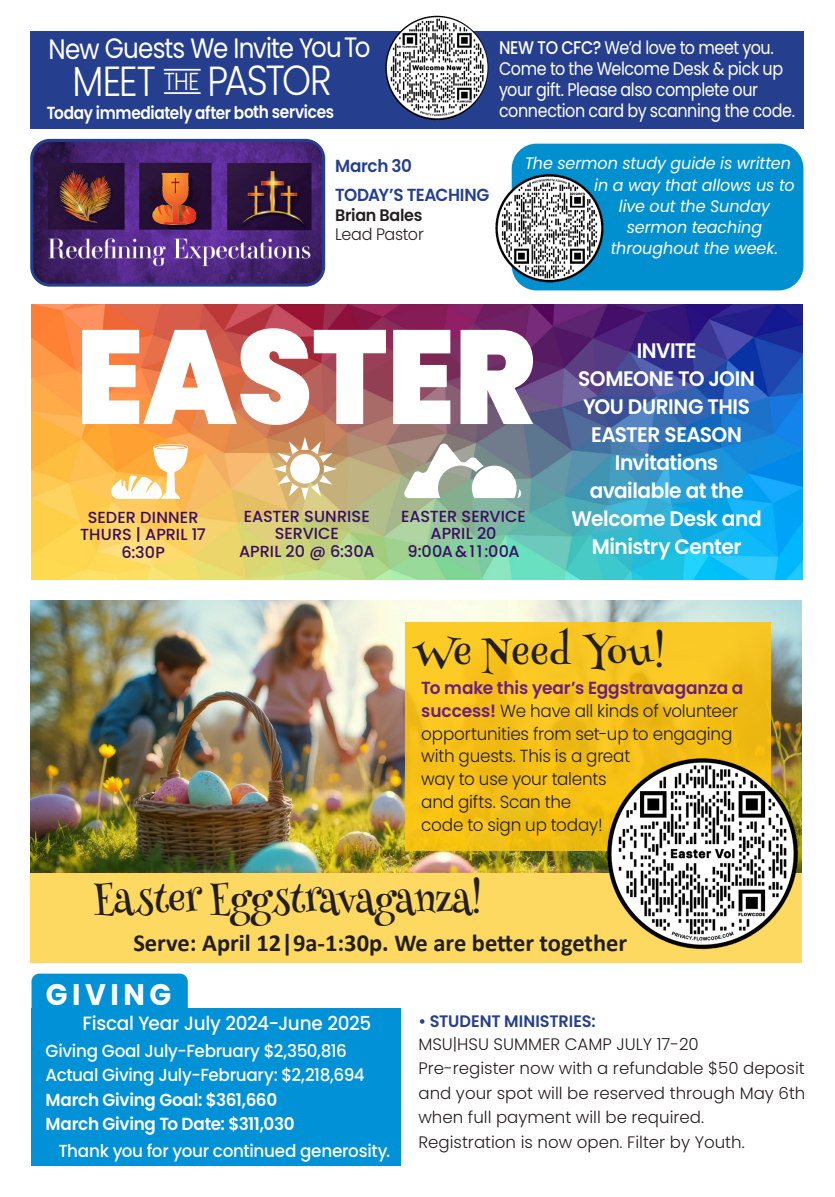
<style>
.page{position:relative;width:835px;height:1197px;background:#fff}
.page>*{position:absolute;margin:0;border:0;box-sizing:border-box;transform-origin:0 0}
.t1{font:900 133px "Poppins";color:#fff;scale:.91 1}
.t2{font:300 42px "Poppins";letter-spacing:-.06em;color:#fff;scale:.88 1}
.t3{font:38.5px "Henny Penny";letter-spacing:-.01em;color:#231f20}
.t4{font:36.75px "Henny Penny";color:#231f20}
.t5{font:700 29.75px "Poppins";letter-spacing:.16em;color:#fff;scale:.96 1}
.t6{font:28px "Poppins";letter-spacing:-.045em;color:#fff;scale:.88 1}
.t7{font:700 24.5px "Calibri";color:#231f20}
.t8{font:600 21px/28px "Poppins";letter-spacing:-.025em;color:#fff;text-align:center;scale:.96 1}
.t9{font:500 19.25px "Poppins";letter-spacing:-.015em;color:#fff;scale:.96 1}
.t10{font:18.2px/21px "Poppins";letter-spacing:-.025em;color:#fff;scale:.87 1}
.t11{font:300 17.5px/22.8px "Poppins";letter-spacing:-.01em;color:#231f20;scale:.96 1}
.t12{font:500 17.5px "Poppins";letter-spacing:-.02em;color:#fff;scale:.96 1}
.t13{font:600 17.5px "Poppins";letter-spacing:-.025em;color:#fff;scale:.96 1}
.t14{font:600 17.5px "Poppins";letter-spacing:-.025em;color:#fff;scale:.88 1}
.t15{font:600 17.5px "Poppins";letter-spacing:-.005em;color:#6a1f7d}
.t16{font:600 17.5px "Poppins";letter-spacing:-.025em;color:#253f8e;scale:.96 1}
.t17{font:300 16.62px/24.5px "Poppins";color:#231f20;text-align:justify}
.t18{font:italic 16.62px/21px "Poppins";letter-spacing:-.005em;color:#fff;text-align:center;scale:.96 1}
.t19{font:600 16.62px "Poppins";color:#253f8e}
.t20{font:600 16.62px "Poppins";letter-spacing:-.02em;color:#231f20;scale:.96 1}
.t21{font:300 16.62px "Poppins";letter-spacing:-.02em;color:#231f20;scale:.96 1}
.t22{font:500 16.1px/17.5px "Poppins";color:#3a0d61;text-align:center}
.s1{font-size:24.5px}
.s2{font-weight:500}
.s3{font-weight:600;color:#6a1f7d}
</style>
<div class="page">
<div style="left:30px;top:872px;width:771px;height:91px;background:#fed962"></div>
<div style="left:30px;top:32px;width:773px;height:97px;background:#253f8e"></div>
<div style="left:512px;top:144px;width:291px;height:146px;background:#0090d0;border-radius:25px"></div>
<hr style="left:164px;top:69px;width:37px;height:2px;background:#fff">
<hr style="left:164px;top:92px;width:37px;height:2px;background:#fff">
<div style="left:32px;top:1008px;width:369px;height:158px;background:#0091d6"></div>
<div style="left:32px;top:974px;width:156px;height:109px;background:#0091d6;border-radius:8px"></div>
<img style="left:385px;top:16px;width:103px;height:104px">
<img style="left:495px;top:173px;width:109px;height:112px">
<img style="left:34px;top:142px;width:288px;height:141px">
<div style="left:30px;top:139px;width:295px;height:148px;border:3px solid #253f8e;border-radius:18px"></div>
<img style="left:31px;top:600px;width:770px;height:272px">
<div style="left:405px;top:622px;width:365px;height:228px;background:linear-gradient(to right,#f8c31b,#f3c01b)"></div>
<img style="left:603px;top:754px;width:199px;height:199px">
<img style="left:32px;top:305px;width:771px;height:275px">
<svg style="left:273px;top:437px;width:64px;height:64px"></svg>
<svg style="left:403px;top:443px;width:120px;height:55px"></svg>
<svg style="left:111px;top:444px;width:77px;height:55px"></svg>
<hr style="left:156px;top:446px;width:30px;height:3px;background:#fff;border-radius:50%">
<p class="t6" style="left:49px;top:32px;width:367px">New Guests We Invite You To</p>
<p class="t2" style="left:73px;top:56px;width:296px">MEET <span class="s1">THE</span> PASTOR</p>
<p class="t14" style="left:47px;top:102px;width:328px">Today immediately after both services</p>
<p class="t10" style="left:499px;top:37px;width:328px"><span class="s2">NEW TO CFC?</span> We’d love to meet you.<br>Come to the Welcome Desk &amp; pick up your gift. Please also complete our</p>
<p class="t10" style="left:499px;top:100px;width:342px">connection card by scanning the code.</p>
<p class="t16" style="left:335px;top:155px;width:82px">March 30</p>
<p class="t16" style="left:335px;top:185px;width:162px">TODAY’S TEACHING</p>
<p class="t20" style="left:335px;top:205px;width:92px">Brian Bales</p>
<p class="t21" style="left:335px;top:224px;width:94px">Lead Pastor</p>
<p class="t18" style="left:525px;top:153px;width:278px">The sermon study guide is written</p>
<p class="t18" style="left:594px;top:174px;width:210px">in a way that allows us to live out the Sunday</p>
<p class="t18" style="left:611px;top:216px;width:176px">sermon teaching throughout the week.</p>
<p class="t1" style="left:76px;top:300px;width:506px">EASTER</p>
<p class="t22" style="left:88px;top:508px;width:112px">SEDER DINNER</p>
<p class="t22" style="left:80px;top:526px;width:127px">THURS | APRIL 17</p>
<p class="t22" style="left:121px;top:543px;width:45px">6:30P</p>
<p class="t22" style="left:244px;top:507px;width:127px">EASTER SUNRISE<br>SERVICE</p>
<p class="t22" style="left:239px;top:542px;width:137px">APRIL 20 @ 6:30A</p>
<p class="t22" style="left:401px;top:508px;width:126px">EASTER SERVICE</p>
<p class="t22" style="left:430px;top:525px;width:67px">APRIL 20</p>
<p class="t22" style="left:407px;top:543px;width:114px">9:00A &amp; 11:00A</p>
<p class="t8" style="left:636px;top:337px;width:64px">INVITE</p>
<p class="t8" style="left:578px;top:365px;width:186px">SOMEONE TO JOIN<br>YOU DURING THIS<br>EASTER SEASON</p>
<p class="t8" style="left:615px;top:449px;width:109px">Invitations</p>
<p class="t8" style="left:571px;top:477px;width:200px">available at the<br>Welcome Desk and</p>
<p class="t8" style="left:592px;top:533px;width:158px">Ministry Center</p>
<p class="t3" style="left:413px;top:630px;width:252px">We Need You!</p>
<p class="t15" style="left:421px;top:678px;width:324px">To make this year’s Eggstravaganza a</p>
<p class="t11" style="left:421px;top:700px;width:332px"><span class="s3">success!</span> We have all kinds of volunteer</p>
<p class="t11" style="left:421px;top:722px;width:325px">opportunities from set-up to engaging with guests. This is a great</p>
<p class="t11" style="left:421px;top:768px;width:195px">way to use your talents</p>
<p class="t11" style="left:421px;top:791px;width:158px">and gifts. Scan the</p>
<p class="t11" style="left:421px;top:813px;width:190px">code to sign up today!</p>
<p class="t4" style="left:94px;top:878px;width:389px">Easter Eggstravaganza!</p>
<p class="t7" style="left:133px;top:925px;width:495px">Serve: April 12|9a-1:30p. We are better together</p>
<p class="t5" style="left:46px;top:977px;width:132px">GIVING</p>
<p class="t9" style="left:82px;top:1012px;width:302px">Fiscal Year July 2024-June 2025</p>
<p class="t12" style="left:46px;top:1041px;width:316px">Giving Goal July-February $2,350,816</p>
<p class="t12" style="left:46px;top:1065px;width:334px">Actual Giving July-February: $2,218,694</p>
<p class="t13" style="left:46px;top:1090px;width:243px">March Giving Goal: $361,660</p>
<p class="t13" style="left:46px;top:1114px;width:261px">March Giving To Date: $311,030</p>
<p class="t12" style="left:58px;top:1141px;width:347px">Thank you for your continued generosity.</p>
<p class="t19" style="left:418px;top:1011px;width:179px">• STUDENT MINISTRIES:</p>
<p class="t17" style="left:418px;top:1032px;width:282px">MSU|HSU SUMMER CAMP JULY 17-20</p>
<p class="t17" style="left:418px;top:1056px;width:388px">Pre-register now with a refundable $50 deposit and your spot will be reserved through May 6th when full payment will be required.</p>
<p class="t17" style="left:418px;top:1130px;width:328px">Registration is now open. Filter by Youth.</p>
</div>
